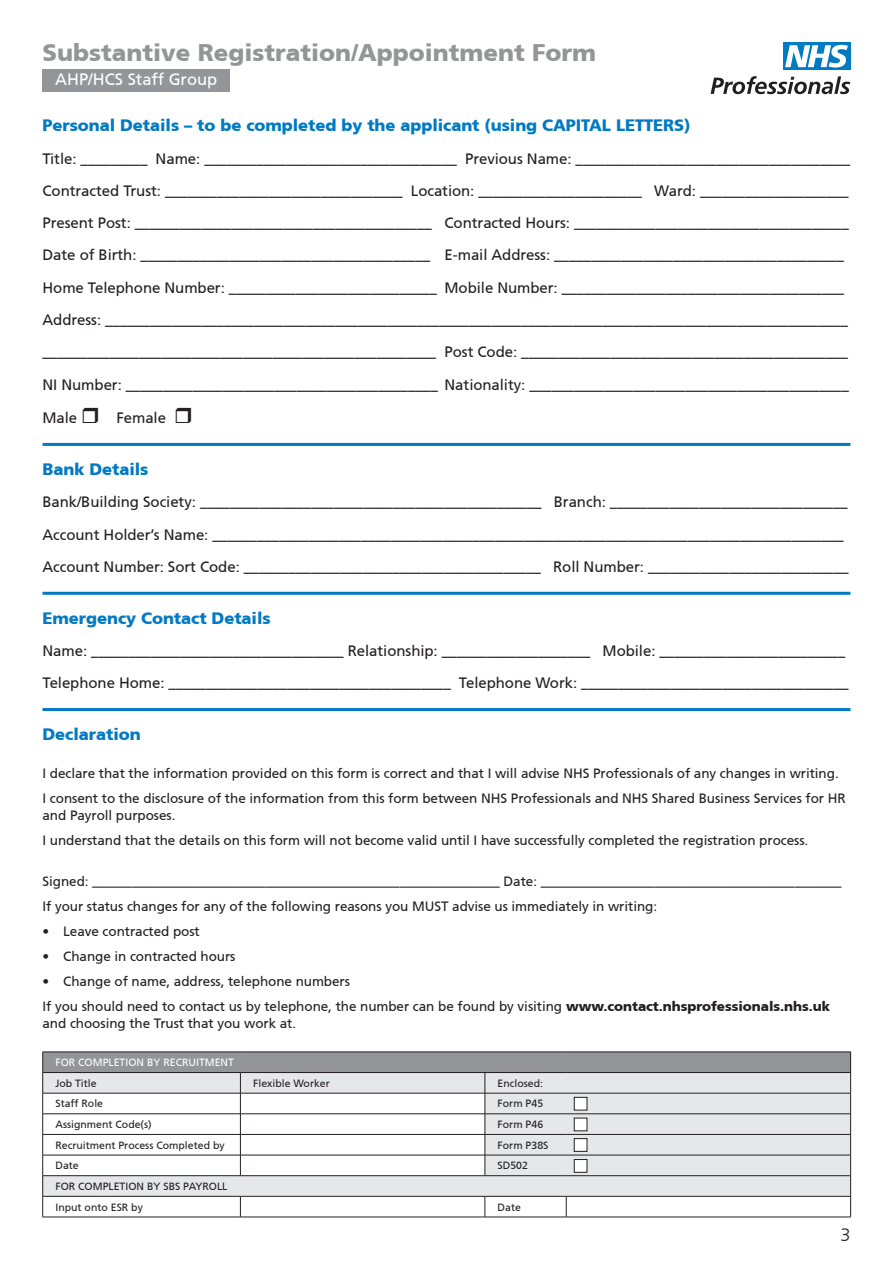
<style>
.page{position:relative;width:893px;height:1263px;background:#fff}
.page>*{position:absolute;margin:0;border:0;box-sizing:border-box;transform-origin:0 0}
.t1{font:900 24px "Frutiger CE";color:#939598}
.t2{font:300 18px "Frutiger CE";color:#231f20}
.NHSP_Form_subhead{font:900 16.5px "Frutiger CE";letter-spacing:-.005em;color:#007ac2}
.t3{font:16.5px "Frutiger CE";color:#fff}
.NHSP_Form_text{font:15px "Frutiger CE";letter-spacing:-.005em;color:#231f20}
.NHSP_Form_text-2{font:13.5px/16.5px "Frutiger CE";letter-spacing:-.005em;color:#231f20}
.t4{font:10.5px "Frutiger CE";color:#231f20}
.t5{font:10.5px "Frutiger CE";color:#fff}
.s1{font-weight:900}
</style>
<div class="page">
<div style="left:43px;top:69px;width:187px;height:22px;background:#939598"></div>
<div style="left:783px;top:43px;width:67px;height:27px;background:#007ac2"></div>
<svg style="left:785px;top:45px;width:63px;height:23px"></svg>
<svg style="left:711px;top:76px;width:139px;height:18px"></svg>
<div style="left:43px;top:1052px;width:808px;height:20px;background:#939598"></div>
<svg style="left:43px;top:1073px;width:807px;height:123px;fill:#e6e7e9"></svg>
<svg style="left:240px;top:1094px;width:610px;height:123px;fill:#e6e7e9"></svg>
<hr style="left:43px;top:1052px;width:197px;height:1px;background:#231f20">
<hr style="left:240px;top:1052px;width:245px;height:1px;background:#231f20">
<hr style="left:485px;top:1052px;width:81px;height:1px;background:#231f20">
<hr style="left:566px;top:1052px;width:285px;height:1px;background:#231f20">
<hr style="left:43px;top:1072px;width:197px;height:1px;background:#231f20">
<hr style="left:240px;top:1072px;width:245px;height:1px;background:#231f20">
<hr style="left:485px;top:1072px;width:81px;height:1px;background:#231f20">
<hr style="left:566px;top:1072px;width:285px;height:1px;background:#231f20">
<hr style="left:43px;top:1093px;width:197px;height:1px;background:#231f20">
<hr style="left:240px;top:1093px;width:245px;height:1px;background:#231f20">
<hr style="left:485px;top:1093px;width:81px;height:1px;background:#231f20">
<hr style="left:566px;top:1093px;width:285px;height:1px;background:#231f20">
<hr style="left:43px;top:1113px;width:197px;height:1px;background:#231f20">
<hr style="left:240px;top:1113px;width:245px;height:1px;background:#231f20">
<hr style="left:485px;top:1113px;width:81px;height:1px;background:#231f20">
<hr style="left:566px;top:1113px;width:285px;height:1px;background:#231f20">
<hr style="left:43px;top:1134px;width:197px;height:1px;background:#231f20">
<hr style="left:240px;top:1134px;width:245px;height:1px;background:#231f20">
<hr style="left:43px;top:1155px;width:197px;height:1px;background:#231f20">
<hr style="left:240px;top:1155px;width:245px;height:1px;background:#231f20">
<svg style="left:240px;top:1073px;width:1px;height:102px"></svg>
<hr style="left:485px;top:1134px;width:81px;height:1px;background:#231f20">
<hr style="left:566px;top:1134px;width:285px;height:1px;background:#231f20">
<svg style="left:240px;top:1197px;width:1px;height:20px"></svg>
<svg style="left:485px;top:1197px;width:1px;height:20px"></svg>
<svg style="left:566px;top:1197px;width:1px;height:20px"></svg>
<hr style="left:43px;top:1217px;width:197px;height:1px;background:#231f20">
<hr style="left:240px;top:1217px;width:245px;height:1px;background:#231f20">
<hr style="left:485px;top:1217px;width:81px;height:1px;background:#231f20">
<hr style="left:566px;top:1217px;width:285px;height:1px;background:#231f20">
<hr style="left:43px;top:1175px;width:197px;height:1px;background:#231f20">
<svg style="left:42px;top:1052px;width:1px;height:165px"></svg>
<hr style="left:240px;top:1175px;width:245px;height:1px;background:#231f20">
<hr style="left:485px;top:1175px;width:81px;height:1px;background:#231f20">
<hr style="left:566px;top:1175px;width:285px;height:1px;background:#231f20">
<hr style="left:43px;top:1196px;width:197px;height:1px;background:#231f20">
<hr style="left:240px;top:1196px;width:245px;height:1px;background:#231f20">
<hr style="left:485px;top:1196px;width:81px;height:1px;background:#231f20">
<hr style="left:566px;top:1196px;width:285px;height:1px;background:#231f20">
<hr style="left:485px;top:1155px;width:81px;height:1px;background:#231f20">
<svg style="left:485px;top:1073px;width:1px;height:102px"></svg>
<hr style="left:566px;top:1155px;width:285px;height:1px;background:#231f20">
<svg style="left:850px;top:1052px;width:1px;height:165px"></svg>
<div style="left:574px;top:1097px;width:13px;height:13px;background:#fff"></div>
<div style="left:574px;top:1097px;width:13px;height:13px;border:1px solid #231f20"></div>
<div style="left:574px;top:1118px;width:13px;height:13px;background:#fff"></div>
<div style="left:574px;top:1118px;width:13px;height:13px;border:1px solid #231f20"></div>
<div style="left:574px;top:1138px;width:13px;height:13px;background:#fff"></div>
<div style="left:574px;top:1138px;width:13px;height:13px;border:1px solid #231f20"></div>
<div style="left:574px;top:1159px;width:13px;height:13px;background:#fff"></div>
<div style="left:574px;top:1159px;width:13px;height:13px;border:1px solid #231f20"></div>
<hr style="left:43px;top:443px;width:807px;height:3px;background:#007ac2">
<hr style="left:43px;top:592px;width:807px;height:3px;background:#007ac2">
<hr style="left:43px;top:708px;width:807px;height:3px;background:#007ac2">
<h1 class="t1" style="left:43px;top:38px;width:555px">Substantive Registration/Appointment Form</h1>
<p class="t3" style="left:55px;top:69px;width:163px">AHP/HCS Staff Group</p>
<p class="NHSP_Form_subhead" style="left:43px;top:116px;width:650px">Personal Details – to be completed by the applicant (using CAPITAL LETTERS)</p>
<p class="NHSP_Form_text" style="left:43px;top:150px;width:809px">Title: _________ Name: __________________________________ Previous Name: _____________________________________</p>
<p class="NHSP_Form_text" style="left:43px;top:182px;width:808px">Contracted Trust: ________________________________ Location: ______________________ Ward: ____________________</p>
<p class="NHSP_Form_text" style="left:43px;top:214px;width:808px">Present Post: ________________________________________ Contracted Hours: _____________________________________</p>
<p class="NHSP_Form_text" style="left:43px;top:247px;width:803px">Date of Birth: _______________________________________ E-mail Address: _______________________________________</p>
<p class="NHSP_Form_text" style="left:43px;top:279px;width:803px">Home Telephone Number: ____________________________ Mobile Number: ______________________________________</p>
<p class="NHSP_Form_text" style="left:43px;top:311px;width:807px">Address: ____________________________________________________________________________________________________</p>
<p class="NHSP_Form_text" style="left:43px;top:343px;width:807px">_____________________________________________________ Post Code: ____________________________________________</p>
<p class="NHSP_Form_text" style="left:43px;top:376px;width:808px">NI Number: __________________________________________ Nationality: ___________________________________________</p>
<p class="NHSP_Form_text" style="left:43px;top:409px;width:36px">Male</p>
<p class="NHSP_Form_text" style="left:116px;top:409px;width:51px">Female</p>
<p class="NHSP_Form_subhead" style="left:43px;top:459px;width:107px">Bank Details</p>
<p class="NHSP_Form_text" style="left:43px;top:493px;width:807px">Bank/Building Society: ______________________________________________ Branch: ________________________________</p>
<p class="NHSP_Form_text" style="left:43px;top:526px;width:803px">Account Holder’s Name: _____________________________________________________________________________________</p>
<p class="NHSP_Form_text" style="left:43px;top:558px;width:808px">Account Number: Sort Code: ________________________________________ Roll Number: ___________________________</p>
<p class="NHSP_Form_subhead" style="left:43px;top:608px;width:230px">Emergency Contact Details</p>
<p class="NHSP_Form_text" style="left:43px;top:642px;width:804px">Name: __________________________________ Relationship: ____________________ Mobile: _________________________</p>
<p class="NHSP_Form_text" style="left:43px;top:674px;width:808px">Telephone Home: ______________________________________ Telephone Work: ____________________________________</p>
<p class="NHSP_Form_subhead" style="left:43px;top:725px;width:100px">Declaration</p>
<p class="NHSP_Form_text-2" style="left:43px;top:765px;width:798px">I declare that the information provided on this form is correct and that I will advise NHS Professionals of any changes in writing.</p>
<p class="NHSP_Form_text-2" style="left:43px;top:790px;width:805px">I consent to the disclosure of the information from this form between NHS Professionals and NHS Shared Business Services for HR and Payroll purposes.</p>
<p class="NHSP_Form_text-2" style="left:43px;top:831px;width:767px">I understand that the details on this form will not become valid until I have successfully completed the registration process.</p>
<p class="NHSP_Form_text-2" style="left:43px;top:873px;width:800px">Signed: _____________________________________________________________ Date: _____________________________________________</p>
<p class="NHSP_Form_text-2" style="left:43px;top:898px;width:616px">If your status changes for any of the following reasons you MUST advise us immediately in writing:</p>
<p class="NHSP_Form_text-2" style="left:43px;top:923px;width:159px">• Leave contracted post</p>
<p class="NHSP_Form_text-2" style="left:43px;top:948px;width:195px">• Change in contracted hours</p>
<p class="NHSP_Form_text-2" style="left:43px;top:973px;width:309px">• Change of name, address, telephone numbers</p>
<p class="NHSP_Form_text-2" style="left:43px;top:998px;width:789px">If you should need to contact us by telephone, the number can be found by visiting <span class="s1">www.contact.nhsprofessionals.nhs.uk </span>and choosing the Trust that you work at.</p>
<p class="t5" style="left:55px;top:1056px;width:180px">FOR COMPLETION BY RECRUITMENT</p>
<p class="t4" style="left:55px;top:1077px;width:43px">Job Title</p>
<p class="t4" style="left:253px;top:1077px;width:78px">Flexible Worker</p>
<p class="t4" style="left:498px;top:1077px;width:47px">Enclosed:</p>
<p class="t4" style="left:55px;top:1098px;width:49px">Staff Role</p>
<p class="t4" style="left:498px;top:1098px;width:47px">Form P45</p>
<p class="t4" style="left:55px;top:1118px;width:98px">Assignment Code(s)</p>
<p class="t4" style="left:498px;top:1118px;width:47px">Form P46</p>
<p class="t4" style="left:55px;top:1139px;width:171px">Recruitment Process Completed by</p>
<p class="t4" style="left:498px;top:1139px;width:52px">Form P38S</p>
<p class="t4" style="left:55px;top:1159px;width:25px">Date</p>
<p class="t4" style="left:498px;top:1159px;width:32px">SD502</p>
<p class="t4" style="left:55px;top:1180px;width:174px">FOR COMPLETION BY SBS PAYROLL</p>
<p class="t4" style="left:55px;top:1201px;width:89px">Input onto ESR by</p>
<p class="t4" style="left:498px;top:1201px;width:25px">Date</p>
<p class="t2" style="left:840px;top:1224px;width:12px">3</p>
</div>
